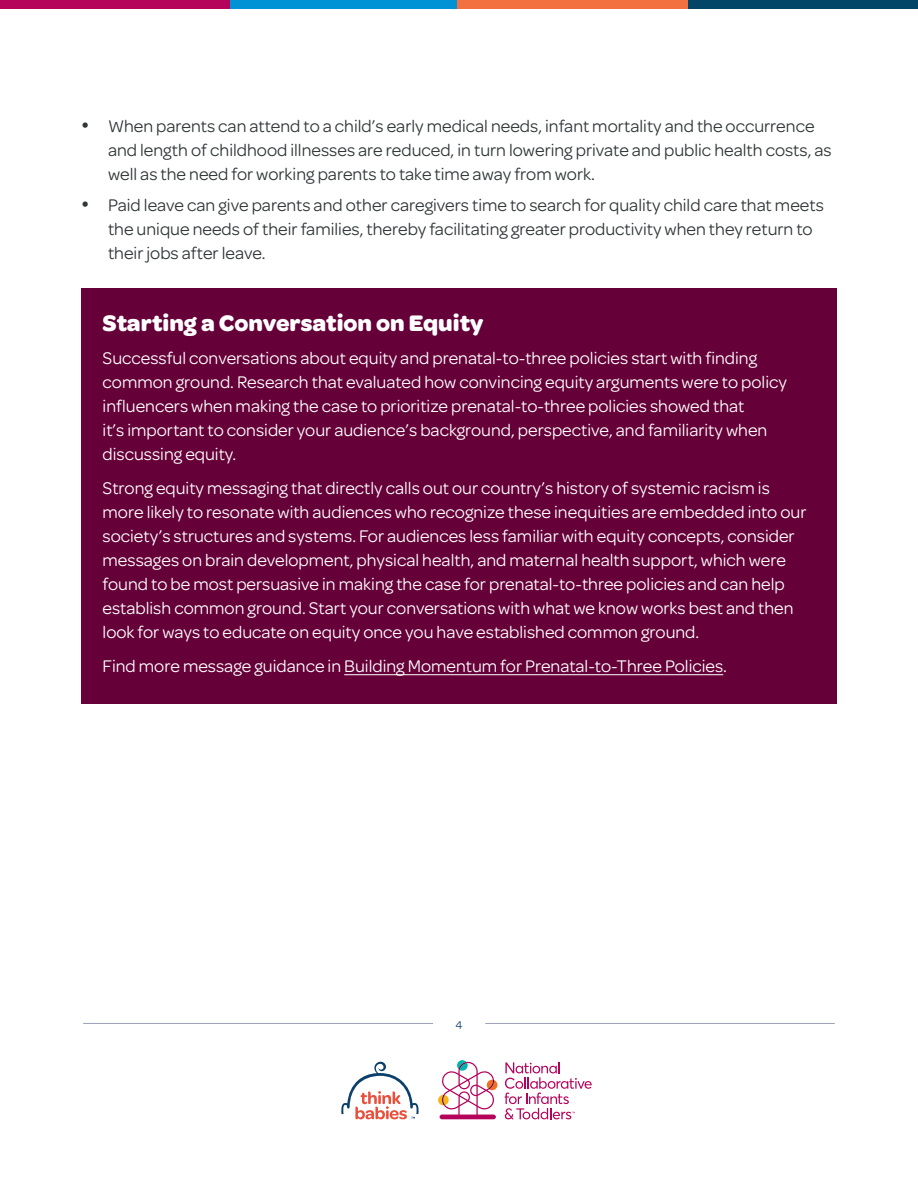
<style>
.page{position:relative;width:918px;height:1188px;background:#fff}
.page>*{position:absolute;margin:0;border:0;box-sizing:border-box;transform-origin:0 0}
.t1{font:700 24px "Omnes";color:#fff}
.t2{font:18px/24px "Omnes";color:#fff}
.t3{font:18px/24px "Omnes";color:#303537}
.t4{font:12px "Omnes";color:#0b406a}
</style>
<div class="page">
<hr style="left:83px;top:1023px;width:350px;height:1px;background:#9ca1b8">
<hr style="left:485px;top:1023px;width:350px;height:1px;background:#9ca1b8">
<div style="left:229px;top:0;width:230px;height:9px;background:#0092d5"></div>
<div style="left:457px;top:0;width:231px;height:9px;background:#f37041"></div>
<div style="left:0;top:0;width:230px;height:9px;background:#b5025b"></div>
<div style="left:688px;top:0;width:230px;height:9px;background:#034567"></div>
<svg style="left:341px;top:1062px;width:78px;height:57px"></svg>
<svg style="left:505px;top:1062px;width:87px;height:57px"></svg>
<svg style="left:438px;top:1060px;width:59px;height:59px"></svg>
<div style="left:81px;top:289px;width:756px;height:415px;background:#650038"></div>
<hr style="left:344px;top:674px;width:379px;height:1px;background:#fff">
<p class="t3" style="left:108px;top:113px;width:725px;text-indent:-27px">• When parents can attend to a child’s early medical needs, infant mortality and the occurrence and length of childhood illnesses are reduced, in turn lowering private and public health costs, as well as the need for working parents to take time away from work.</p>
<p class="t3" style="left:108px;top:192px;width:717px;text-indent:-27px">• Paid leave can give parents and other caregivers time to search for quality child care that meets the unique needs of their families, thereby facilitating greater productivity when they return to their jobs after leave.</p>
<h1 class="t1" style="left:103px;top:305px;width:383px">Starting a Conversation on Equity</h1>
<p class="t2" style="left:103px;top:345px;width:686px">Successful conversations about equity and prenatal-to-three policies start with finding common ground. Research that evaluated how convincing equity arguments were to policy influencers when making the case to prioritize prenatal-to-three policies showed that<br>it’s important to consider your audience’s background, perspective, and familiarity when discussing equity.</p>
<p class="t2" style="left:103px;top:475px;width:705px">Strong equity messaging that directly calls out our country’s history of systemic racism is more likely to resonate with audiences who recognize these inequities are embedded into our society’s structures and systems. For audiences less familiar with equity concepts, consider messages on brain development, physical health, and maternal health support, which were found to be most persuasive in making the case for prenatal-to-three policies and can help establish common ground. Start your conversations with what we know works best and then look for ways to educate on equity once you have established common ground.</p>
<p class="t2" style="left:103px;top:653px;width:626px">Find more message guidance in Building Momentum for Prenatal-to-Three Policies.</p>
<p class="t4" style="left:456px;top:1017px;width:8px">4</p>
</div>
